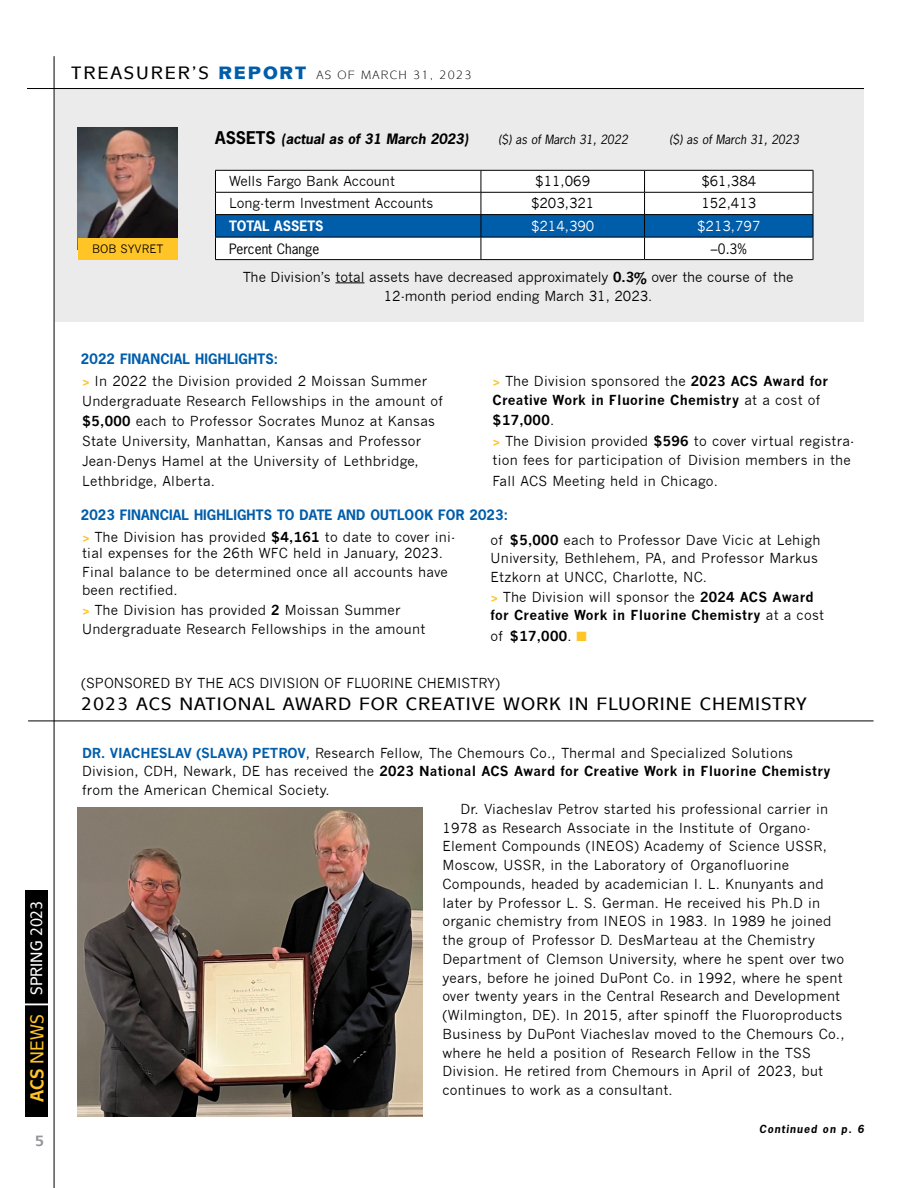
<style>
.page{position:relative;width:918px;height:1188px;background:#fff}
.page>*{position:absolute;margin:0;border:0;box-sizing:border-box;transform-origin:0 0}
.t1{font:500 18px "Mixage IT Cby BT";letter-spacing:.05em;color:#000}
.t2{font:500 16.5px "Mixage IT Cby BT";color:#fff;scale:.9 1}
.t3{font:700 15px "Mixage IT Cby BT";color:#939598}
.t4{font:13.5px/20.1px "News Gothic";letter-spacing:.02em;color:#000}
.t5{font:13.5px/19.5px "News Gothic";color:#000;text-align:center}
.t6{font:700 13.5px "News Gothic";letter-spacing:.02em;color:#000}
.t7{font:700 13.5px "News Gothic Std";letter-spacing:.01em;color:#005daa}
.t8{font:italic 700 13.5px "News Gothic Std";color:#000}
.t9{font:13.5px "News Gothic Std";color:#000}
.t10{font:13.5px "News Gothic";color:#fff}
.t11{font:700 13.5px "News Gothic Std";color:#fff}
.t12{font:italic 12px "News Gothic Std";color:#000}
.t13{font:12px "Mixage IT Cby BT";letter-spacing:.1em;color:#000}
.t14{font:11.4px "News Gothic";color:#000}
.t15{font:italic 700 10.5px "News Gothic";letter-spacing:.1em;color:#000}
.s1{font-weight:700;font-size:18.75px;color:#ffc425}
.s2{font-size:18.75px;color:#ffc425}
.s3{font-weight:500;font-size:18px}
.s4{font-weight:900;font-size:18px;color:#005daa}
.s5{font-style:normal;font-size:16.5px}
.s6{font-weight:700}
.s7{font-family:"News Gothic Std";font-weight:700;color:#ffc425}
.s8{font-weight:400}
.s9{color:#ffc425}
.s10{font-weight:700;color:#005daa}
</style>
<div class="page">
<div style="left:55px;top:89px;width:809px;height:233px;background:#ebebec"></div>
<svg style="left:215px;top:170px;width:599px;height:90px;background:#b5cbdd"></svg>
<hr style="left:215px;top:259px;width:266px;height:1px;background:#000">
<hr style="left:481px;top:259px;width:164px;height:1px;background:#000">
<hr style="left:645px;top:259px;width:168px;height:1px;background:#000">
<img style="left:78px;top:127px;width:99px;height:112px">
<div style="left:78px;top:239px;width:99px;height:21px;background:#ffc425"></div>
<hr style="left:27px;top:88px;width:837px;height:1px;background:#000">
<hr style="left:54px;top:56px;width:1px;height:1132px;background:#000">
<svg style="left:335px;top:283px;width:29px;height:1px"></svg>
<div style="left:26px;top:890px;width:22px;height:227px;background:#000"></div>
<hr style="left:20px;top:1004px;width:30px;height:1px;background:#fff">
<img style="left:78px;top:808px;width:344px;height:308px">
<hr style="left:28px;top:721px;width:846px;height:1px;background:#000">
<p class="t2" style="left:26px;top:1102px;width:225px;rotate:-90deg"><span class="s1">ACS</span> <span class="s2">NEWS</span> SPRING 2023</p>
<p class="t3" style="left:35px;top:1131px;width:11px">5</p>
<p class="t13" style="left:71px;top:67px;width:402px"><span class="s3">TREASURER’S</span> <span class="s4">REPORT</span> AS OF MARCH 31, 2023</p>
<p class="t14" style="left:92px;top:243px;width:73px">BOB SYVRET</p>
<p class="t8" style="left:215px;top:130px;width:255px"><span class="s5">ASSETS</span> (actual as of 31 March 2023)</p>
<p class="t12" style="left:499px;top:132px;width:131px">($) as of March 31, 2022</p>
<p class="t12" style="left:670px;top:132px;width:131px">($) as of March 31, 2023</p>
<p class="t5" style="left:229px;top:172px;width:167px">Wells Fargo Bank Account</p>
<p class="t4" style="left:535px;top:171px;width:56px">$11,069</p>
<p class="t4" style="left:701px;top:171px;width:56px">$61,384</p>
<p class="t5" style="left:229px;top:194px;width:206px">Long-term Investment Accounts</p>
<p class="t4" style="left:531px;top:193px;width:65px">$203,321</p>
<p class="t4" style="left:701px;top:194px;width:56px">152,413</p>
<p class="t11" style="left:229px;top:217px;width:96px">TOTAL ASSETS</p>
<p class="t10" style="left:531px;top:218px;width:65px">$214,390</p>
<p class="t10" style="left:697px;top:218px;width:65px">$213,797</p>
<p class="t9" style="left:229px;top:240px;width:92px">Percent Change</p>
<p class="t9" style="left:711px;top:240px;width:37px">–0.3%</p>
<p class="t5" style="left:243px;top:267px;width:552px">The Division’s total assets have decreased approximately <span class="s6">0.3%</span> over the course of the<br>12-month period ending March 31, 2023.</p>
<p class="t7" style="left:81px;top:349px;width:199px">2022 FINANCIAL HIGHLIGHTS:</p>
<p class="t4" style="left:82px;top:371px;width:362px"><span class="s7">&gt;</span> In 2022 the Division provided 2 Moissan Summer Undergraduate Research Fellowships in the amount of <span class="s6">$5,000</span> each to Professor Socrates Munoz at Kansas State University, Manhattan, Kansas and Professor Jean-Denys Hamel at the University of Lethbridge, Lethbridge, Alberta.</p>
<p class="t4" style="left:493px;top:371px;width:363px"><span class="s7">&gt;</span> The Division sponsored the <span class="s6">2023 ACS Award for Creative Work in Fluorine Chemistry</span> at a cost of <span class="s6">$17,000</span>.<br><span class="s7">&gt;</span> The Division provided <span class="s6">$596</span> to cover virtual registra&shy;tion fees for participation of Division members in the Fall ACS Meeting held in Chicago.</p>
<p class="t7" style="left:81px;top:506px;width:429px">2023 FINANCIAL HIGHLIGHTS TO DATE AND OUTLOOK FOR 2023:</p>
<p class="t4" style="left:82px;top:528px;width:375px"><span class="s7">&gt;</span> The Division has provided <span class="s6">$4,161</span> to date to cover ini-</p>
<p class="t4" style="left:82px;top:544px;width:367px;line-height:18.9px">tial expenses for the 26th WFC held in January, 2023.<br>Final balance to be determined once all accounts have been rectified.<br><span class="s7">&gt;</span> The Division has provided <span class="s6">2</span> Moissan Summer Undergraduate Research Fellowships in the amount</p>
<p class="t4" style="left:490px;top:530px;width:335px;line-height:18.9px">of <span class="s6">$5,000</span> each to Professor Dave Vicic at Lehigh University, Bethlehem, PA, and Professor Markus Etzkorn at UNCC, Charlotte, NC.<br><span class="s7">&gt;</span> The Division will sponsor the <span class="s6">2024 ACS Award for Creative Work in Fluorine Chemistry</span> at a cost</p>
<p class="t6" style="left:490px;top:628px;width:98px"><span class="s8">of</span> $17,000<span class="s8">.</span> <span class="s9">■</span></p>
<p class="t5" style="left:81px;top:673px;width:420px">(SPONSORED BY THE ACS DIVISION OF FLUORINE CHEMISTRY)</p>
<h1 class="t1" style="left:81px;top:693px;width:727px">2023 ACS NATIONAL AWARD FOR CREATIVE WORK IN FLUORINE CHEMISTRY</h1>
<p class="t4" style="left:82px;top:743px;width:713px"><span class="s10">DR. VIACHESLAV (SLAVA) PETROV</span>, Research Fellow, The Chemours Co., Thermal and Specialized Solutions</p>
<p class="t6" style="left:82px;top:763px;width:750px"><span class="s8">Division, CDH, Newark, DE has received the</span> 2023 National ACS Award for Creative Work in Fluorine Chemistry</p>
<p class="t4" style="left:82px;top:780px;width:249px">from the American Chemical Society.</p>
<p class="t4" style="left:461px;top:799px;width:369px">Dr. Viacheslav Petrov started his professional carrier in</p>
<p class="t4" style="left:443px;top:818px;width:370px">1978 as Research Associate in the Institute of Organo-</p>
<p class="t4" style="left:443px;top:836px;width:386px">Element Compounds (INEOS) Academy of Science USSR,</p>
<p class="t4" style="left:443px;top:855px;width:348px">Moscow, USSR, in the Laboratory of Organofluorine</p>
<p class="t4" style="left:443px;top:874px;width:383px">Compounds, headed by academician I. L. Knunyants and</p>
<p class="t4" style="left:443px;top:893px;width:379px">later by Professor L. S. German. He received his Ph.D in</p>
<p class="t4" style="left:443px;top:911px;width:391px">organic chemistry from INEOS in 1983. In 1989 he joined</p>
<p class="t4" style="left:443px;top:930px;width:374px">the group of Professor D. DesMarteau at the Chemistry</p>
<p class="t4" style="left:443px;top:949px;width:403px">Department of Clemson University, where he spent over two</p>
<p class="t4" style="left:443px;top:968px;width:402px">years, before he joined DuPont Co. in 1992, where he spent</p>
<p class="t4" style="left:443px;top:986px;width:399px">over twenty years in the Central Research and Development</p>
<p class="t4" style="left:443px;top:1005px;width:401px">(Wilmington, DE). In 2015, after spinoff the Fluoroproducts</p>
<p class="t4" style="left:443px;top:1024px;width:404px">Business by DuPont Viacheslav moved to the Chemours Co.,</p>
<p class="t4" style="left:443px;top:1043px;width:370px">where he held a position of Research Fellow in the TSS</p>
<p class="t4" style="left:443px;top:1061px;width:382px">Division. He retired from Chemours in April of 2023, but</p>
<p class="t4" style="left:443px;top:1080px;width:232px">continues to work as a consultant.</p>
<p class="t15" style="left:759px;top:1122px;width:106px">Continued on p. 6</p>
</div>
